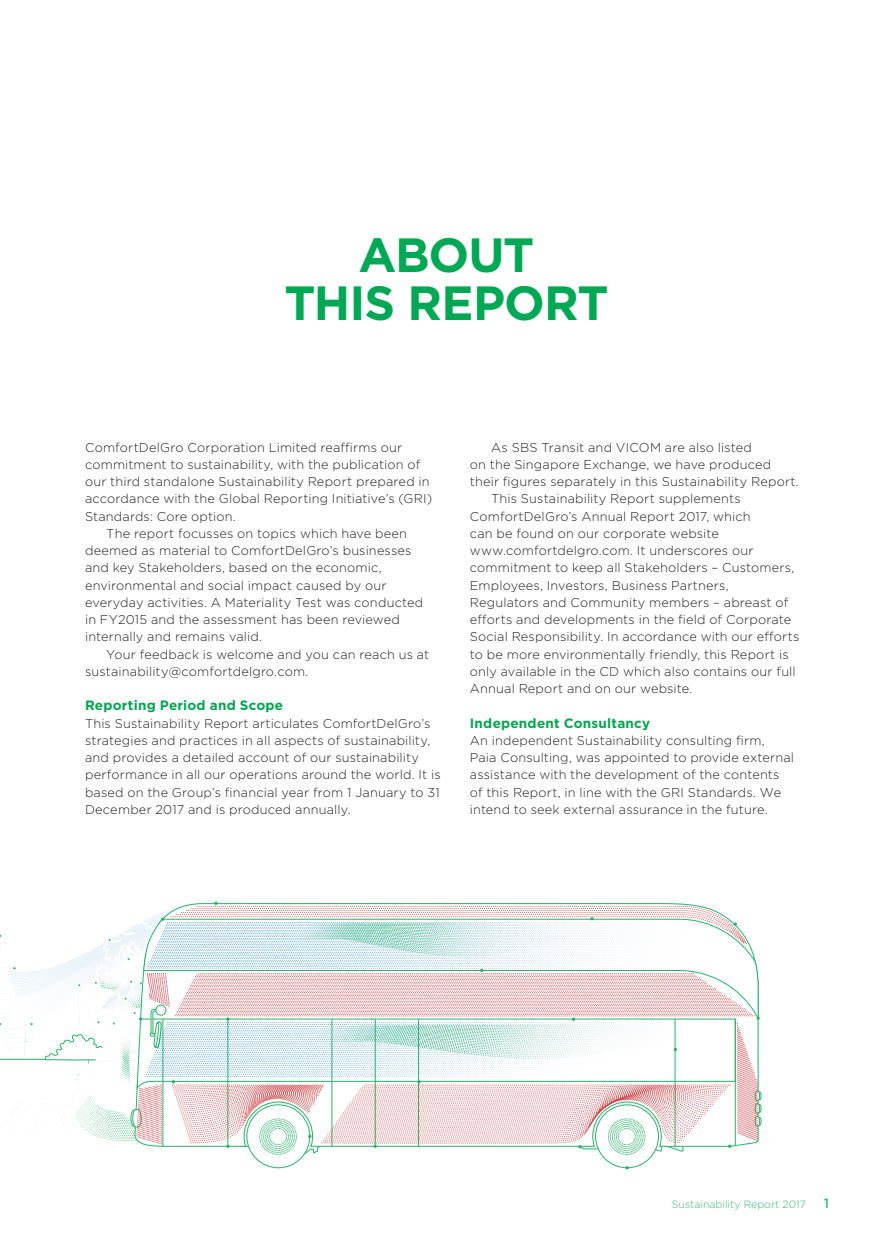
<style>
.page{position:relative;width:893px;height:1255px;background:#fff}
.page>*{position:absolute;margin:0;border:0;box-sizing:border-box;transform-origin:0 0}
.t1{font:700 48px/48px "Gotham";letter-spacing:-.025em;color:#00a855;text-align:center}
.t2{font:700 13.5px "Gotham";letter-spacing:.015em;color:#00a54f}
.t3{font:500 13.5px "Gotham";color:#39b97a}
.t4{font:300 12.75px/17.2px "Gotham";letter-spacing:.015em;color:#231f20}
.t5{font:300 10.5px "Gotham";color:#39b97a}
</style>
<div class="page">
<svg style="left:0;top:900px;width:761px;height:269px"></svg>
<h1 class="t1" style="left:284px;top:231px;width:326px">ABOUT<br>THIS REPORT</h1>
<p class="t4" style="left:85px;top:438px;width:319px">ComfortDelGro Corporation Limited reaffirms our</p>
<p class="t4" style="left:85px;top:455px;width:337px">commitment to sustainability, with the publication of</p>
<p class="t4" style="left:85px;top:472px;width:346px">our third standalone Sustainability Report prepared in</p>
<p class="t4" style="left:85px;top:490px;width:349px">accordance with the Global Reporting Initiative’s (GRI)</p>
<p class="t4" style="left:85px;top:507px;width:152px">Standards: Core option.</p>
<p class="t4" style="left:106px;top:524px;width:302px">The report focusses on topics which have been</p>
<p class="t4" style="left:85px;top:541px;width:328px">deemed as material to ComfortDelGro’s businesses</p>
<p class="t4" style="left:85px;top:559px;width:298px">and key Stakeholders, based on the economic,</p>
<p class="t4" style="left:85px;top:576px;width:303px">environmental and social impact caused by our</p>
<p class="t4" style="left:85px;top:593px;width:340px">everyday activities. A Materiality Test was conducted</p>
<p class="t4" style="left:85px;top:610px;width:316px">in FY2015 and the assessment has been reviewed</p>
<p class="t4" style="left:85px;top:628px;width:179px">internally and remains valid.</p>
<p class="t4" style="left:106px;top:645px;width:324px">Your feedback is welcome and you can reach us at</p>
<p class="t4" style="left:85px;top:662px;width:225px">sustainability@comfortdelgro.com.</p>
<p class="t2" style="left:85px;top:696px;width:200px">Reporting Period and Scope</p>
<p class="t4" style="left:85px;top:714px;width:357px">This Sustainability Report articulates ComfortDelGro’s strategies and practices in all aspects of sustainability, and provides a detailed account of our sustainability performance in all our operations around the world. It is based on the Group’s financial year from 1 January to 31<br>December 2017 and is produced annually.</p>
<p class="t4" style="left:491px;top:438px;width:262px">As SBS Transit and VICOM are also listed</p>
<p class="t4" style="left:470px;top:455px;width:303px">on the Singapore Exchange, we have produced</p>
<p class="t4" style="left:470px;top:472px;width:330px">their figures separately in this Sustainability Report.</p>
<p class="t4" style="left:491px;top:490px;width:251px">This Sustainability Report supplements</p>
<p class="t4" style="left:470px;top:507px;width:282px">ComfortDelGro’s Annual Report 2017, which</p>
<p class="t4" style="left:470px;top:524px;width:250px">can be found on our corporate website</p>
<p class="t4" style="left:470px;top:541px;width:285px">www.comfortdelgro.com. It underscores our</p>
<p class="t4" style="left:470px;top:559px;width:326px">commitment to keep all Stakeholders – Customers,</p>
<p class="t4" style="left:470px;top:576px;width:260px">Employees, Investors, Business Partners,</p>
<p class="t4" style="left:470px;top:593px;width:320px">Regulators and Community members – abreast of</p>
<p class="t4" style="left:470px;top:610px;width:323px">efforts and developments in the field of Corporate</p>
<p class="t4" style="left:470px;top:628px;width:331px">Social Responsibility. In accordance with our efforts</p>
<p class="t4" style="left:470px;top:645px;width:320px">to be more environmentally friendly, this Report is</p>
<p class="t4" style="left:470px;top:662px;width:327px">only available in the CD which also contains our full</p>
<p class="t4" style="left:470px;top:679px;width:224px">Annual Report and on our website.</p>
<p class="t2" style="left:470px;top:714px;width:182px">Independent Consultancy</p>
<p class="t4" style="left:470px;top:731px;width:326px">An independent Sustainability consulting firm, Paia Consulting, was appointed to provide external assistance with the development of the contents of this Report, in line with the GRI Standards. We intend to seek external assurance in the future.</p>
<p class="t5" style="left:672px;top:1197px;width:135px">Sustainability Report 2017</p>
<p class="t3" style="left:824px;top:1194px;width:7px">1</p>
</div>
